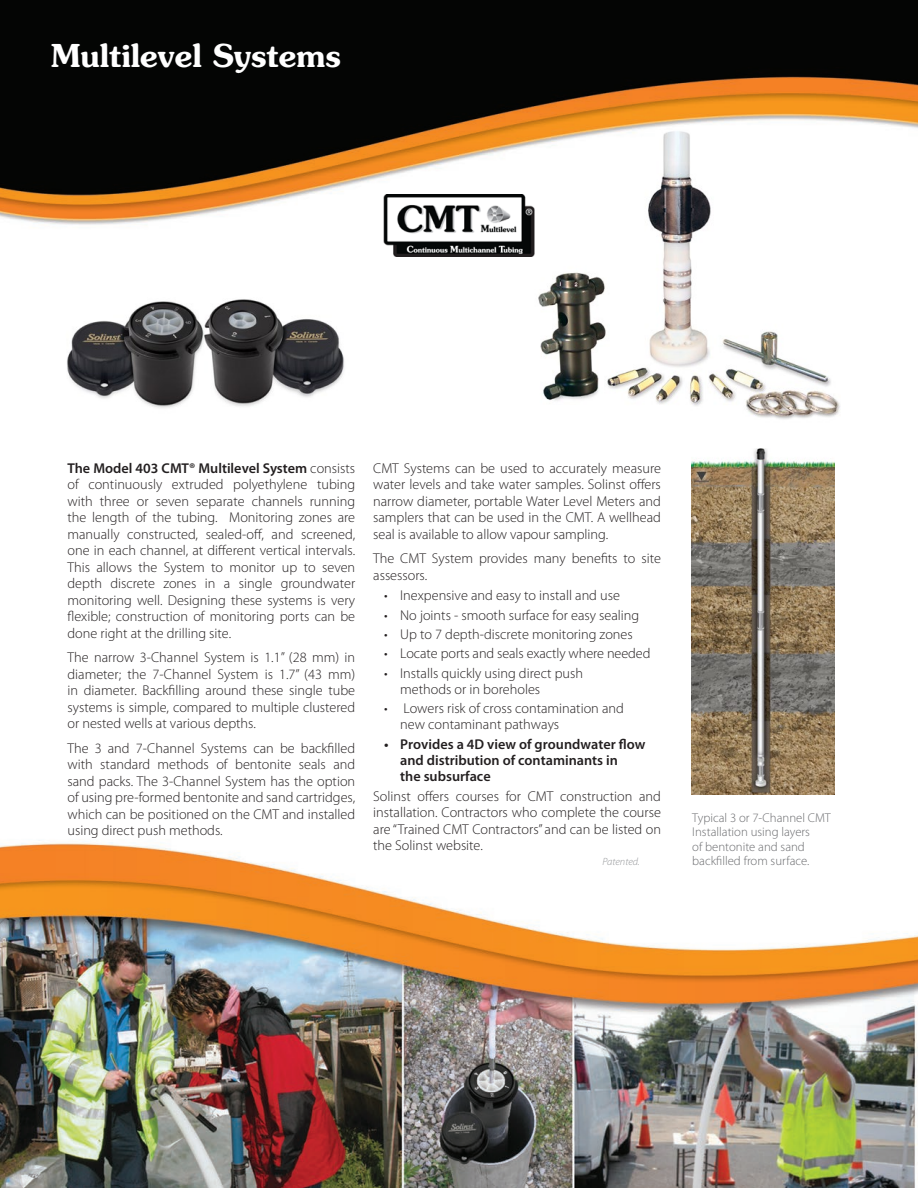
<style>
.page{position:relative;width:918px;height:1188px;background:#fff}
.page>*{position:absolute;margin:0;border:0;box-sizing:border-box;transform-origin:0 0}
.MAIN_Title{font:600 31.5px "Souvenir Std";color:#fff}
.Body_Text{font:300 14.25px/16.5px "Myriad Pro";color:#231f20;text-align:justify}
.t1{font:600 14.25px/16.2px "Myriad Pro";color:#231f20}
.Captions{font:300 12.75px/14.2px "Myriad Pro";color:#6c6d70}
.Body_Text-2{font:italic 300 10.5px "Myriad Pro";color:#939598}
.s1{font-weight:600}
</style>
<div class="page">
<img style="left:0;top:0;width:918px;height:1188px">
<img style="left:529px;top:130px;width:324px;height:303px">
<img style="left:691px;top:448px;width:143px;height:347px">
<img style="left:44px;top:280px;width:324px;height:147px">
<img style="left:383px;top:195px;width:151px;height:61px">
<p class="MAIN_Title" style="left:51px;top:36px;width:291px">Multilevel Systems</p>
<p class="Body_Text" style="left:68px;top:460px;width:289px"><span class="s1">The Model 403 CMT® Multilevel System</span> consists of continuously extruded polyethylene tubing with three or seven separate channels running the length of the tubing. Monitoring zones are manually constructed, sealed-off, and screened, one in each channel, at different vertical intervals.<br>This allows the System to monitor up to seven depth discrete zones in a single groundwater monitoring well. Designing these systems is very flexible; construction of monitoring ports can be done right at the drilling site.</p>
<p class="Body_Text" style="left:68px;top:649px;width:289px">The narrow 3-Channel System is 1.1” (28 mm) in diameter; the 7-Channel System is 1.7” (43 mm) in diameter. Backfilling around these single tube systems is simple, compared to multiple clustered or nested wells at various depths.</p>
<p class="Body_Text" style="left:68px;top:740px;width:289px">The 3 and 7-Channel Systems can be backfilled with standard methods of bentonite seals and sand packs. The 3-Channel System has the option of using pre-formed bentonite and sand cartridges, which can be positioned on the CMT and installed using direct push methods.</p>
<p class="Body_Text" style="left:373px;top:460px;width:289px">CMT Systems can be used to accurately measure water levels and take water samples. Solinst offers narrow diameter, portable Water Level Meters and samplers that can be used in the CMT. A wellhead seal is available to allow vapour sampling.</p>
<p class="Body_Text" style="left:373px;top:550px;width:289px">The CMT System provides many benefits to site assessors.</p>
<p class="Body_Text" style="left:384px;top:587px;width:237px">• Inexpensive and easy to install and use</p>
<p class="Body_Text" style="left:384px;top:607px;width:257px">• No joints - smooth surface for easy sealing</p>
<p class="Body_Text" style="left:384px;top:626px;width:250px">• Up to 7 depth-discrete monitoring zones</p>
<p class="Body_Text" style="left:384px;top:646px;width:268px">• Locate ports and seals exactly where needed</p>
<p class="Body_Text" style="left:400px;top:665px;width:184px;text-indent:-16px">• Installs quickly using direct push methods or in boreholes</p>
<p class="Body_Text" style="left:400px;top:701px;width:225px;text-indent:-16px">• Lowers risk of cross contamination and new contaminant pathways</p>
<p class="t1" style="left:400px;top:736px;width:247px;text-indent:-16px">• Provides a 4D view of groundwater flow and distribution of contaminants in<br>the subsurface</p>
<p class="Body_Text" style="left:373px;top:788px;width:289px">Solinst offers courses for CMT construction and installation. Contractors who complete the course are “Trained CMT Contractors” and can be listed on the Solinst website.</p>
<p class="Body_Text-2" style="left:602px;top:855px;width:39px">Patented.</p>
<p class="Captions" style="left:692px;top:811px;width:140px">Typical 3 or 7-Channel CMT<br>Installation using layers<br>of bentonite and sand backfilled from surface.</p>
</div>
